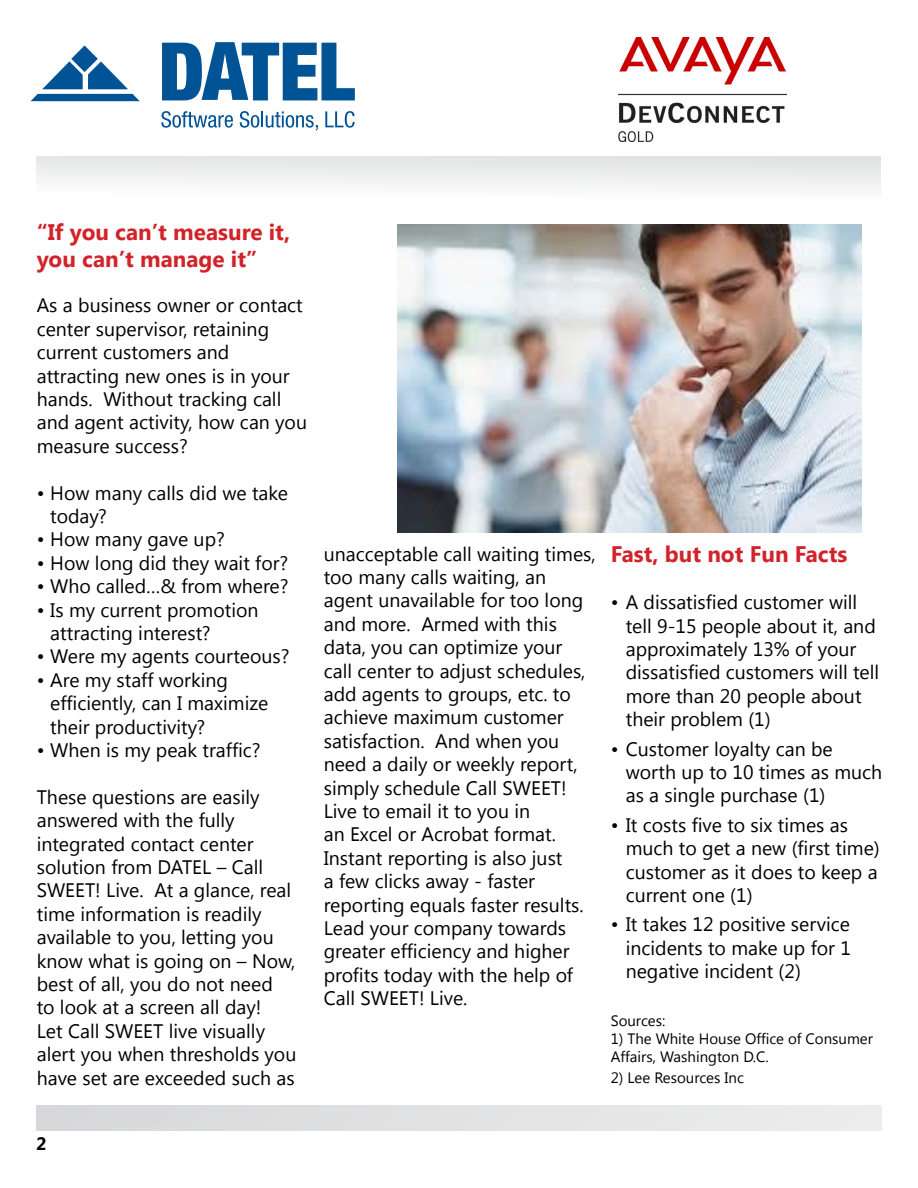
<style>
.page{position:relative;width:918px;height:1188px;background:#fff}
.page>*{position:absolute;margin:0;border:0;box-sizing:border-box;transform-origin:0 0}
.t1{font:700 22.5px/27px "Segoe UI";color:#d2232a}
.t2{font:19.5px/23.4px "Segoe UI";color:#000}
.t3{font:700 18px "Segoe UI";color:#000}
.t4{font:15px/18px "Segoe UI";color:#000}
</style>
<div class="page">
<div style="left:37px;top:157px;width:844px;height:41px;background:linear-gradient(to right,#f3f3f4,#edeeee)"></div>
<svg style="left:36px;top:1105px;width:846px;height:26px;background:#e1e2e3"></svg>
<img style="left:397px;top:224px;width:464px;height:309px">
<img style="left:619px;top:37px;width:168px;height:105px">
<svg style="left:162px;top:42px;width:193px;height:58px"></svg>
<svg style="left:161px;top:111px;width:72px;height:17px"></svg>
<svg style="left:240px;top:111px;width:78px;height:20px"></svg>
<svg style="left:325px;top:111px;width:30px;height:17px"></svg>
<svg style="left:31px;top:45px;width:109px;height:56px"></svg>
<p class="t1" style="left:37px;top:218px;width:255px">“If you can’t measure it, you can’t manage it”</p>
<p class="t2" style="left:37px;top:293px;width:272px">As a business owner or contact center supervisor, retaining current customers and attracting new ones is in your hands. Without tracking call and agent activity, how can you measure success?</p>
<p class="t2" style="left:50px;top:480px;width:239px;text-indent:-13px">• How many calls did we take today?</p>
<p class="t2" style="left:37px;top:527px;width:190px">• How many gave up?</p>
<p class="t2" style="left:37px;top:550px;width:253px">• How long did they wait for?</p>
<p class="t2" style="left:37px;top:574px;width:253px">• Who called…&amp; from where?</p>
<p class="t2" style="left:50px;top:597px;width:210px;text-indent:-13px">• Is my current promotion attracting interest?</p>
<p class="t2" style="left:37px;top:644px;width:254px">• Were my agents courteous?</p>
<p class="t2" style="left:50px;top:667px;width:220px;text-indent:-13px">• Are my staff working efficiently, can I maximize their productivity?</p>
<p class="t2" style="left:37px;top:737px;width:225px">• When is my peak traffic?</p>
<p class="t2" style="left:37px;top:784px;width:261px">These questions are easily answered with the fully integrated contact center solution from DATEL – Call<br>SWEET! Live. At a glance, real time information is readily available to you, letting you know what is going on – Now, best of all, you do not need<br>to look at a screen all day!<br>Let Call SWEET live visually alert you when thresholds you have set are exceeded such as</p>
<p class="t2" style="left:324px;top:541px;width:273px">unacceptable call waiting times, too many calls waiting, an agent unavailable for too long and more. Armed with this data, you can optimize your<br>call center to adjust schedules, add agents to groups, etc. to achieve maximum customer satisfaction. And when you need a daily or weekly report, simply schedule Call SWEET!<br>Live to email it to you in<br>an Excel or Acrobat format.<br>Instant reporting is also just<br>a few clicks away - faster reporting equals faster results.<br>Lead your company towards greater efficiency and higher profits today with the help of<br>Call SWEET! Live.</p>
<p class="t1" style="left:611px;top:540px;width:238px">Fast, but not Fun Facts</p>
<p class="t2" style="left:626px;top:590px;width:255px;text-indent:-15px">• A dissatisfied customer will tell 9-15 people about it, and approximately 13% of your dissatisfied customers will tell more than 20 people about their problem (1)</p>
<p class="t2" style="left:626px;top:736px;width:258px;text-indent:-15px">• Customer loyalty can be worth up to 10 times as much as a single purchase (1)</p>
<p class="t2" style="left:626px;top:812px;width:256px;text-indent:-15px">• It costs five to six times as much to get a new (first time) customer as it does to keep a current one (1)</p>
<p class="t2" style="left:626px;top:912px;width:227px;text-align:justify;text-indent:-15px">• It takes 12 positive service incidents to make up for 1 negative incident (2)</p>
<p class="t4" style="left:611px;top:1011px;width:56px">Sources:</p>
<p class="t4" style="left:611px;top:1029px;width:264px">1) The White House Office of Consumer<br>Affairs, Washington D.C.</p>
<p class="t4" style="left:611px;top:1068px;width:135px">2) Lee Resources Inc</p>
<p class="t3" style="left:36px;top:1131px;width:12px">2</p>
</div>
